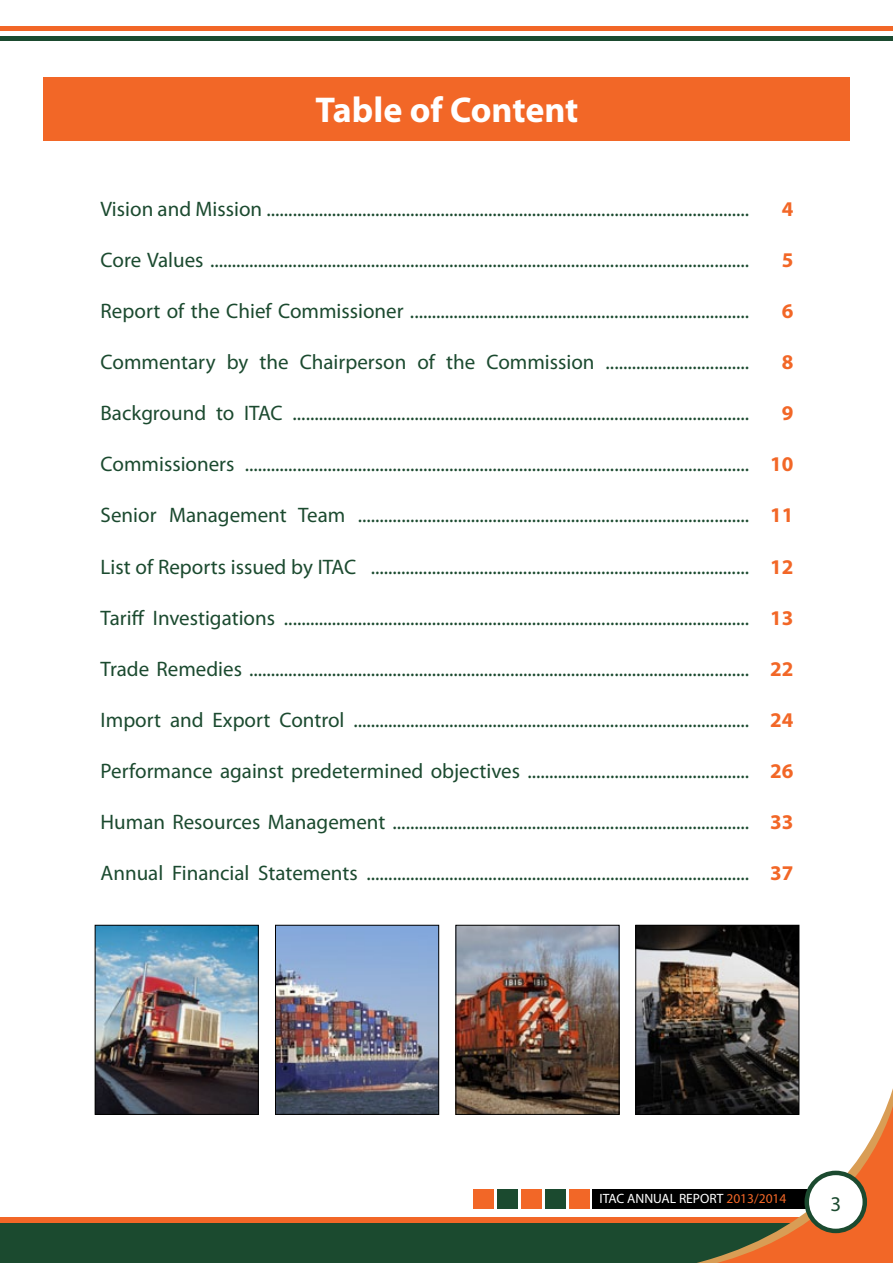
<style>
.page{position:relative;width:893px;height:1263px;background:#fff}
.page>*{position:absolute;margin:0;border:0;box-sizing:border-box;transform-origin:0 0}
.t1{font:700 36px "Myriad Pro";color:#fff}
.t2{font:21px "Myriad Pro";color:#1b4a2f}
.t3{font:700 21px "Myriad Pro";color:#f26727}
.t4{font:13.5px "Myriad Pro";color:#fff}
.s1{font-weight:700;color:#f26727}
.s2{color:#f26727}
</style>
<div class="page">
<hr style="left:0;top:27px;width:893px;height:4px;background:#f26727">
<hr style="left:0;top:37px;width:893px;height:4px;background:#1b4a2f">
<div style="left:0;top:1217px;width:893px;height:11px;background:#f26727"></div>
<div style="left:593px;top:1189px;width:300px;height:20px;background:#000"></div>
<div style="left:0;top:1223px;width:893px;height:40px;background:#1b4a2f"></div>
<svg style="left:697px;top:1009px;width:196px;height:254px"></svg>
<div style="left:807px;top:1173px;width:58px;height:58px;background:#fff;border-radius:50%"></div>
<div style="left:804px;top:1171px;width:63px;height:62px;border:4px solid #1b4a2f;border-radius:50%"></div>
<div style="left:569px;top:1189px;width:21px;height:20px;background:#f26727"></div>
<div style="left:545px;top:1189px;width:21px;height:20px;background:#1b4a2f"></div>
<div style="left:521px;top:1189px;width:20px;height:20px;background:#f26727"></div>
<div style="left:497px;top:1189px;width:20px;height:20px;background:#1b4a2f"></div>
<div style="left:473px;top:1189px;width:20px;height:20px;background:#f26727"></div>
<div style="left:43px;top:77px;width:807px;height:64px;background:#f26727"></div>
<img style="left:97px;top:927px;width:160px;height:186px">
<div style="left:95px;top:925px;width:164px;height:190px;border:1px solid #000"></div>
<img style="left:277px;top:927px;width:160px;height:186px">
<div style="left:275px;top:925px;width:164px;height:190px;border:1px solid #000"></div>
<img style="left:458px;top:927px;width:159px;height:186px">
<div style="left:456px;top:925px;width:163px;height:190px;border:1px solid #000"></div>
<img style="left:637px;top:927px;width:160px;height:186px">
<div style="left:635px;top:925px;width:164px;height:190px;border:1px solid #000"></div>
<h1 class="t1" style="left:316px;top:86px;width:264px">Table of Content</h1>
<p class="t2" style="left:101px;top:196px;width:650px">Vision and Mission ...............................................................................................................</p>
<p class="t3" style="left:782px;top:195px;width:13px">4</p>
<p class="t2" style="left:101px;top:247px;width:650px">Core Values ............................................................................................................................</p>
<p class="t3" style="left:782px;top:246px;width:13px">5</p>
<p class="t2" style="left:101px;top:298px;width:650px">Report of the Chief Commissioner ..............................................................................</p>
<p class="t3" style="left:782px;top:298px;width:13px">6</p>
<p class="t2" style="left:101px;top:349px;width:650px">Commentary by the Chairperson of the Commission .................................</p>
<p class="t3" style="left:782px;top:349px;width:13px">8</p>
<p class="t2" style="left:101px;top:400px;width:650px">Background to ITAC .........................................................................................................</p>
<p class="t3" style="left:782px;top:400px;width:13px">9</p>
<p class="t2" style="left:101px;top:451px;width:694px">Commissioners .................................................................................................................... <span class="s1">10</span></p>
<p class="t2" style="left:101px;top:502px;width:694px">Senior Management Team .......................................................................................... <span class="s1">11</span></p>
<p class="t2" style="left:101px;top:553px;width:694px">List of Reports issued by ITAC ....................................................................................... <span class="s1">12</span></p>
<p class="t2" style="left:101px;top:604px;width:694px">Tariff Investigations ........................................................................................................... <span class="s1">13</span></p>
<p class="t2" style="left:101px;top:655px;width:694px">Trade Remedies ................................................................................................................... <span class="s1">22</span></p>
<p class="t2" style="left:101px;top:707px;width:694px">Import and Export Control ........................................................................................... <span class="s1">24</span></p>
<p class="t2" style="left:101px;top:758px;width:694px">Performance against predetermined objectives ................................................... <span class="s1">26</span></p>
<p class="t2" style="left:101px;top:809px;width:694px">Human Resources Management .................................................................................. <span class="s1">33</span></p>
<p class="t2" style="left:101px;top:860px;width:694px">Annual Financial Statements ........................................................................................ <span class="s1">37</span></p>
<p class="t4" style="left:600px;top:1190px;width:188px">ITAC ANNUAL REPORT <span class="s2">2013/2014</span></p>
<p class="t2" style="left:830px;top:1191px;width:12px">3</p>
</div>
